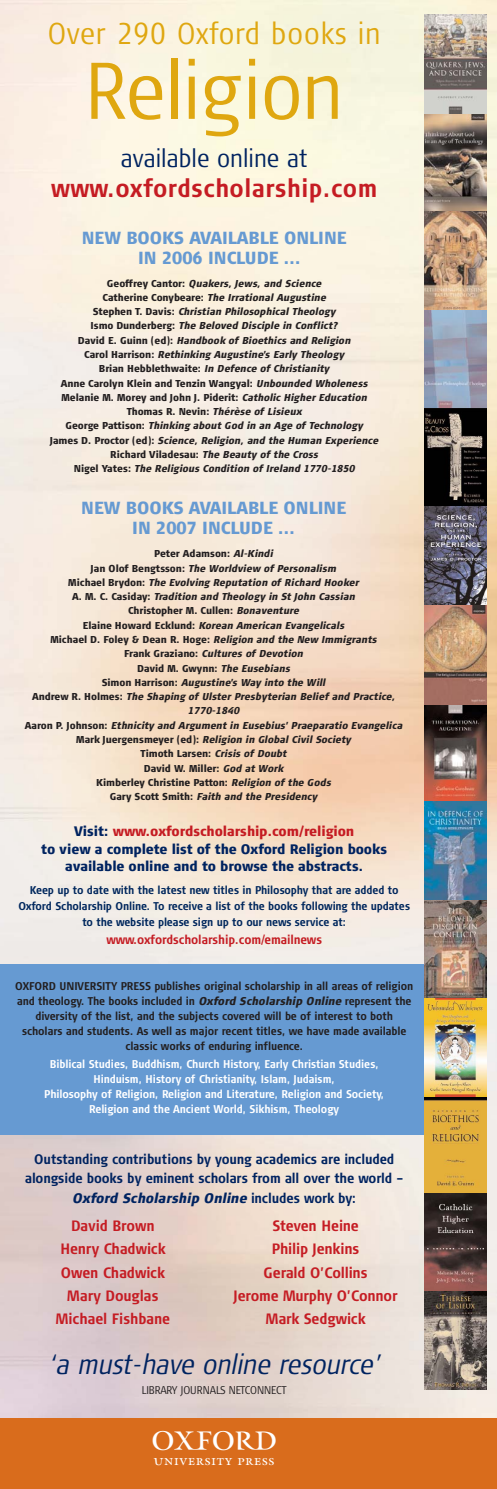
<style>
.page{position:relative;width:497px;height:1489px;background:#fff}
.page>*{position:absolute;margin:0;border:0;box-sizing:border-box;transform-origin:0 0}
.t1{font:300 80px "Signa Cond Column";color:#dfa710}
.t2{font:43.25px "OUP1";color:#fff}
.t3{font:300 30px "Signa Cond Column";letter-spacing:.025em;color:#dfa710}
.t4{font:italic 300 27.5px "Signa Cond Column";letter-spacing:-.01em;color:#002360}
.t5{font:700 25px "Signa Cond Column";letter-spacing:.025em;color:#c51c23}
.t6{font:300 25px "Signa Cond Column";color:#002360}
.t7{font:900 17.5px/20px "Signa Cond Column";color:#669ad2;text-align:center}
.t8{font:700 15px/23.2px "Signa Cond Column";color:#c51c23;text-align:center}
.t9{font:700 13.75px/19.8px "Signa Cond Column";letter-spacing:-.015em;color:#002360;text-align:center}
.t10{font:900 13.75px/17.5px "Signa Cond Column";letter-spacing:-.01em;color:#002360;text-align:center}
.t11{font:700 12.5px "Signa Cond Column";letter-spacing:-.005em;color:#c51c23}
.t12{font:700 11.25px/15px "Signa Cond Column";letter-spacing:-.01em;color:#231f20;text-align:center}
.t13{font:700 11.25px/15px "Signa Cond Column";letter-spacing:-.01em;color:#fff;text-align:center}
.t14{font:700 11.25px/16.1px "Signa Cond Column";letter-spacing:-.01em;color:#00275d;text-align:center}
.t15{font:300 11.25px "Signa Cond Column";letter-spacing:-.01em;color:#231f20}
.t16{font:italic 900 10px/14.2px "Signa Cond Column";letter-spacing:-.01em;color:#231f20;text-align:center}
.s1{font-style:normal}
.s2{color:#c51c23}
.s3{font-weight:900;font-style:italic}
</style>
<div class="page">
<img style="left:0;top:0;width:496px;height:1418px">
<div style="left:0;top:1418px;width:496px;height:70px;background:#d96c1c"></div>
<div style="left:0;top:964px;width:428px;height:170px;background:#669ad2"></div>
<img style="left:423px;top:1095px;width:63px;height:98px">
<img style="left:423px;top:899px;width:63px;height:99px">
<svg style="left:423px;top:704px;width:63px;height:97px;background:#78534a"></svg>
<img style="left:424px;top:998px;width:62px;height:97px">
<svg style="left:423px;top:113px;width:63px;height:98px;background:#88786a"></svg>
<svg style="left:423px;top:604px;width:63px;height:100px;background:#b4886d"></svg>
<svg style="left:423px;top:309px;width:63px;height:99px;background:#98a2b8"></svg>
<svg style="left:423px;top:211px;width:63px;height:98px;background:#bd9a7c"></svg>
<svg style="left:423px;top:408px;width:63px;height:98px;background:#35302d"></svg>
<svg style="left:423px;top:1193px;width:63px;height:98px;background:#543d3b"></svg>
<img style="left:423px;top:801px;width:63px;height:98px">
<svg style="left:423px;top:506px;width:63px;height:98px;background:#625f6e"></svg>
<svg style="left:423px;top:1291px;width:63px;height:98px;background:#7a6f66"></svg>
<svg style="left:423px;top:15px;width:63px;height:98px;background:#a69e96"></svg>
<h3 class="t3" style="left:48px;top:22px;width:334px">Over 290 Oxford books in</h3>
<h1 class="t1" style="left:85px;top:62px;width:259px">Religion</h1>
<h3 class="t6" style="left:121px;top:149px;width:188px">available online at</h3>
<h3 class="t5" style="left:51px;top:178px;width:327px">www.oxfordscholarship.com</h3>
<h3 class="t7" style="left:138px;top:230px;width:210px;text-align:left;text-indent:-56px">NEW BOOKS AVAILABLE ONLINE<br>IN 2006 INCLUDE ...</h3>
<p class="t16" style="left:50px;top:277px;width:329px"><span class="s1">Geoffrey Cantor:</span> Quakers, Jews, and Science<br><span class="s1">Catherine Conybeare:</span> The Irrational Augustine<br><span class="s1">Stephen T. Davis:</span> Christian Philosophical Theology<br><span class="s1">Ismo Dunderberg:</span> The Beloved Disciple in Conflict?<br><span class="s1">David E. Guinn (ed):</span> Handbook of Bioethics and Religion<br><span class="s1">Carol Harrison:</span> Rethinking Augustine's Early Theology<br><span class="s1">Brian Hebblethwaite:</span> In Defence of Christianity<br><span class="s1">Anne Carolyn Klein and Tenzin Wangyal:</span> Unbounded Wholeness <span class="s1">Melanie M. Morey and John J. Piderit:</span> Catholic Higher Education <span class="s1">Thomas R. Nevin:</span> Thérèse of Lisieux<br><span class="s1">George Pattison:</span> Thinking about God in an Age of Technology <span class="s1">James D. Proctor (ed):</span> Science, Religion, and the Human Experience <span class="s1">Richard Viladesau:</span> The Beauty of the Cross<br><span class="s1">Nigel Yates:</span> The Religious Condition of Ireland 1770-1850</p>
<h3 class="t7" style="left:81px;top:499px;width:266px">NEW BOOKS AVAILABLE ONLINE<br>IN 2007 INCLUDE ...</h3>
<p class="t16" style="left:25px;top:548px;width:379px"><span class="s1">Peter Adamson:</span> Al-Kindi<br><span class="s1">Jan Olof Bengtsson:</span> The Worldview of Personalism<br><span class="s1">Michael Brydon:</span> The Evolving Reputation of Richard Hooker<br><span class="s1">A. M. C. Casiday:</span> Tradition and Theology in St John Cassian<br><span class="s1">Christopher M. Cullen:</span> Bonaventure<br><span class="s1">Elaine Howard Ecklund:</span> Korean American Evangelicals<br><span class="s1">Michael D. Foley &amp; Dean R. Hoge:</span> Religion and the New Immigrants<br><span class="s1">Frank Graziano:</span> Cultures of Devotion<br><span class="s1">David M. Gwynn:</span> The Eusebians<br><span class="s1">Simon Harrison:</span> Augustine's Way into the Will<br><span class="s1">Andrew R. Holmes:</span> The Shaping of Ulster Presbyterian Belief and Practice, 1770-1840<br><span class="s1">Aaron P. Johnson:</span> Ethnicity and Argument in Eusebius' Praeparatio Evangelica <span class="s1">Mark Juergensmeyer (ed):</span> Religion in Global Civil Society<br><span class="s1">Timoth Larsen:</span> Crisis of Doubt<br><span class="s1">David W. Miller:</span> God at Work<br><span class="s1">Kimberley Christine Patton:</span> Religion of the Gods<br><span class="s1">Gary Scott Smith:</span> Faith and the Presidency</p>
<h3 class="t10" style="left:41px;top:824px;width:347px">Visit: <span class="s2">www.oxfordscholarship.com/religion<br></span>to view a complete list of the Oxford Religion books available online and to browse the abstracts.</h3>
<p class="t14" style="left:18px;top:882px;width:393px">Keep up to date with the latest new titles in Philosophy that are added to<br>Oxford Scholarship Online. To receive a list of the books following the updates to the website please sign up to our news service at:</p>
<p class="t11" style="left:106px;top:934px;width:217px">www.oxfordscholarship.com/emailnews</p>
<p class="t12" style="left:15px;top:979px;width:399px">OXFORD UNIVERSITY PRESS publishes original scholarship in all areas of religion and theology. The books included in <span class="s3">Oxford Scholarship Online</span> represent the diversity of the list, and the subjects covered will be of interest to both scholars and students. As well as major recent titles, we have made available classic works of enduring influence.</p>
<p class="t13" style="left:44px;top:1057px;width:341px">Biblical Studies, Buddhism, Church History, Early Christian Studies, Hinduism, History of Christianity, Islam, Judaism,<br>Philosophy of Religion, Religion and Literature, Religion and Society, Religion and the Ancient World, Sikhism, Theology</p>
<h3 class="t9" style="left:25px;top:1150px;width:379px">Outstanding contributions by young academics are included alongside books by eminent scholars from all over the world –<br><span class="s3">Oxford Scholarship Online</span> includes work by:</h3>
<h3 class="t8" style="left:56px;top:1215px;width:115px">David Brown<br>Henry Chadwick<br>Owen Chadwick<br>Mary Douglas<br>Michael Fishbane</h3>
<h3 class="t8" style="left:233px;top:1215px;width:165px">Steven Heine<br>Philip Jenkins<br>Gerald O’Collins<br>Jerome Murphy O’Connor<br>Mark Sedgwick</h3>
<h3 class="t4" style="left:48px;top:1354px;width:333px">‘a must-have online resource’</h3>
<p class="t15" style="left:141px;top:1386px;width:146px">LIBRARY JOURNALS NETCONNECT</p>
<h2 class="t2" style="left:152px;top:1424px;width:124px">1</h2>
</div>
